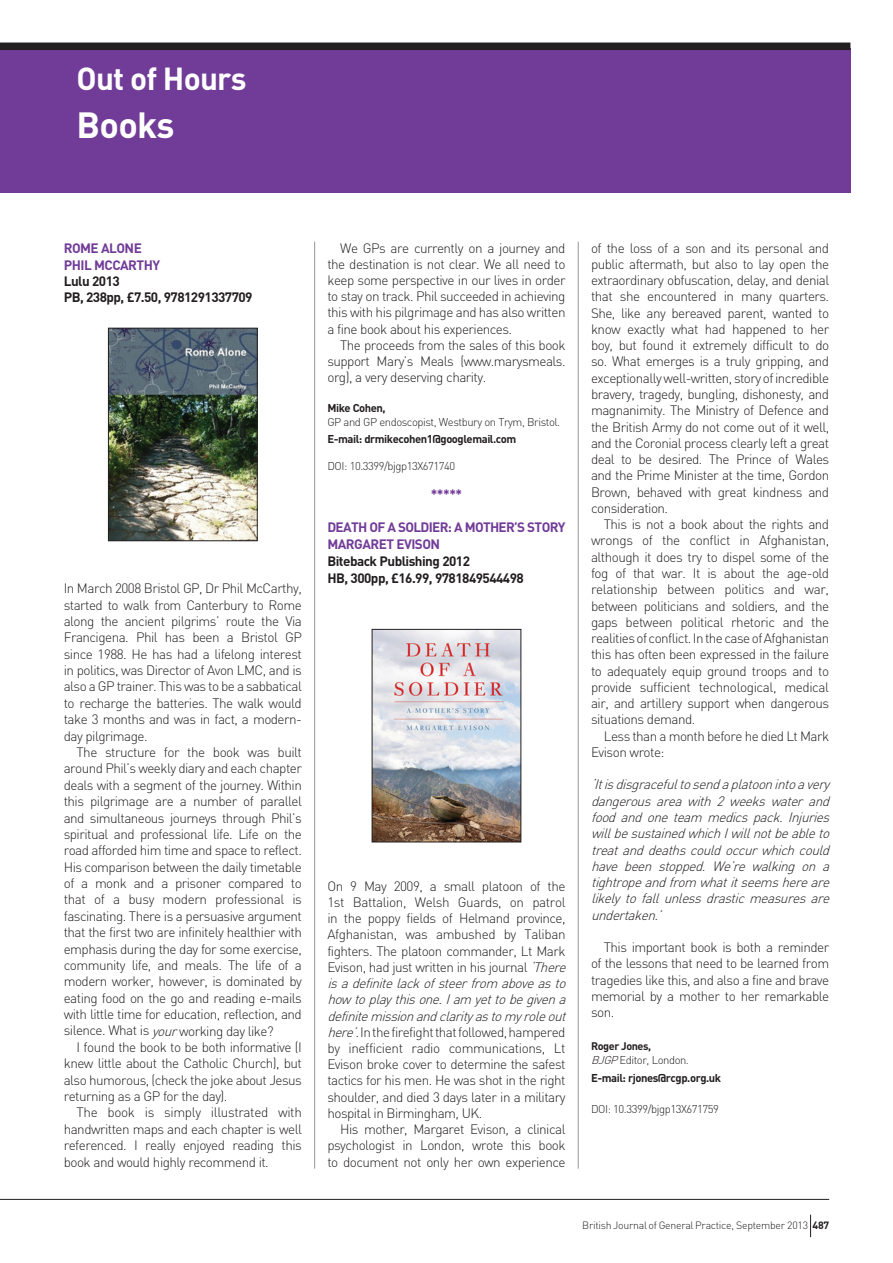
<style>
.page{position:relative;width:893px;height:1263px;background:#fff}
.page>*{position:absolute;margin:0;border:0;box-sizing:border-box;transform-origin:0 0}
.t1{font:700 36px "DIN";letter-spacing:-.02em;color:#fff}
.t2{font:700 31.5px "DIN";letter-spacing:-.025em;color:#fff}
.t3{font:300 13.5px/16.2px "DIN";letter-spacing:-.04em;color:#231f20;text-align:justify}
.t4{font:italic 300 13.5px/16.2px "DIN";color:#231f20;text-align:justify}
.t5{font:700 13.5px/16.4px "DIN";letter-spacing:-.04em;color:#231f20}
.t6{font:700 13.5px/16.6px "DIN";letter-spacing:-.04em;color:#713c98}
.t7{font:300 11.25px "DIN";letter-spacing:-.04em;color:#231f20}
.t8{font:700 11.25px/17.9px "DIN";letter-spacing:-.04em;color:#231f20}
.t9{font:700 10.8px "DIN";letter-spacing:-.04em;color:#231f20}
.t10{font:300 10.5px "DIN";letter-spacing:-.025em;color:#231f20}
.s1{font-style:italic}
.s2{font-weight:300;font-style:italic}
.s3{font-weight:300}
.s4{font-weight:700}
</style>
<div class="page">
<hr style="left:0;top:1199px;width:829px;height:1px;background:#231f20">
<svg style="left:810px;top:1215px;width:1px;height:22px"></svg>
<div style="left:0;top:49px;width:850px;height:144px;background:#713c98"></div>
<div style="left:0;top:43px;width:850px;height:7px;background:#231f20"></div>
<hr style="left:578px;top:242px;width:1px;height:926px;background:#939598">
<hr style="left:314px;top:242px;width:1px;height:926px;background:#939598">
<img style="left:374px;top:631px;width:145px;height:209px">
<div style="left:372px;top:629px;width:149px;height:213px;border:1px solid #231f20"></div>
<img style="left:110px;top:330px;width:145px;height:209px">
<div style="left:108px;top:328px;width:149px;height:213px;border:1px solid #231f20"></div>
<h2 class="t2" style="left:77px;top:58px;width:172px">Out of Hours</h2>
<h1 class="t1" style="left:77px;top:101px;width:100px">Books</h1>
<p class="t6" style="left:64px;top:239px;width:98px">Rome Alone<br>Phil McCarthy</p>
<p class="t5" style="left:64px;top:272px;width:190px">Lulu 2013<br>PB, 238pp, £7.50, 9781291337709</p>
<p class="t3" style="left:64px;top:580px;width:240px">In March 2008 Bristol GP, Dr Phil McCarthy, started to walk from Canterbury to Rome along the ancient pilgrims’ route the Via Francigena. Phil has been a Bristol GP since 1988. He has had a lifelong interest in politics, was Director of Avon LMC, and is also a GP trainer. This was to be a sabbatical to recharge the batteries. The walk would take 3 months and was in fact, a modern&shy;day pilgrimage.</p>
<p class="t3" style="left:64px;top:744px;width:240px;text-indent:13px">The structure for the book was built around Phil’s weekly diary and each chapter deals with a segment of the journey. Within this pilgrimage are a number of parallel and simultaneous journeys through Phil’s spiritual and professional life. Life on the road afforded him time and space to reflect.<br>His comparison between the daily timetable of a monk and a prisoner compared to that of a busy modern professional is fascinating. There is a persuasive argument that the first two are infinitely healthier with emphasis during the day for some exercise, community life, and meals. The life of a modern worker, however, is dominated by eating food on the go and reading e-mails with little time for education, reflection, and silence. What is <span class="s1">your</span>working day like?</p>
<p class="t3" style="left:64px;top:1039px;width:240px;text-indent:13px">I found the book to be both informative (I knew little about the Catholic Church), but also humorous, (check the joke about Jesus returning as a GP for the day).</p>
<p class="t3" style="left:64px;top:1104px;width:240px;text-indent:13px">The book is simply illustrated with handwritten maps and each chapter is well referenced. I really enjoyed reading this book and would highly recommend it.</p>
<p class="t3" style="left:327px;top:239px;width:240px;text-indent:13px">We GPs are currently on a journey and the destination is not clear. We all need to keep some perspective in our lives in order to stay on track. Phil succeeded in achieving this with his pilgrimage and has also written a fine book about his experiences.</p>
<p class="t3" style="left:327px;top:337px;width:240px;text-indent:13px">The proceeds from the sales of this book support Mary’s Meals (www.marysmeals. org), a very deserving charity.</p>
<p class="t8" style="left:327px;top:399px;width:60px">M ike Cohen,</p>
<p class="t7" style="left:327px;top:415px;width:234px">GP and GP endoscopist, Westbury on Trym, Bristol.</p>
<p class="t8" style="left:327px;top:430px;width:190px">E-mail: drmikecohen1@googlemail.com</p>
<p class="t7" style="left:327px;top:459px;width:129px">DOI: 10.3399/bjgp13X671740</p>
<p class="t6" style="left:431px;top:485px;width:33px">*****</p>
<p class="t6" style="left:327px;top:518px;width:240px">Death of a soldier: a moth er’s story<br>Mar</p>
<p class="t6" style="left:354px;top:535px;width:87px">garet Evison</p>
<p class="t5" style="left:327px;top:553px;width:198px">Biteback Publishing 2012<br>HB, 300pp, £16.99, 9781849544498</p>
<p class="t3" style="left:327px;top:878px;width:244px;text-align:left">On 9 May 2009, a small platoon of the 1st Battalion, Welsh Guards, on patrol in the poppy fields of Helmand province, Afghanistan, was ambushed by Taliban fighters. The platoon commander, Lt Mark Evison, had just written in his journal <span class="s1">‘There isadefinitelackofsteerfrom aboveasto howtoplaythisone.Iam yettobegivena definitemissionandclarityastomyroleout here’.</span>In the firefight that followed, hampered by inefficient radio communications, Lt Evison broke cover to determine the safest tactics for his men. He was shot in the right shoulder, and died 3 days later in a military hospital in Birmingham, UK.</p>
<p class="t3" style="left:327px;top:1121px;width:240px;text-indent:13px">His mother, Margaret Evison, a clinical psychologist in London, wrote this book to document not only her own experience</p>
<p class="t3" style="left:591px;top:239px;width:240px">of the loss of a son and its personal and public aftermath, but also to lay open the extraordinary obfuscation, delay, and denial that she encountered in many quarters.<br>She, like any bereaved parent, wanted to know exactly what had happened to her boy, but found it extremely difficult to do so. What emerges is a truly gripping, and exceptionally well-written, story of incredible bravery, tragedy, bungling, dishonesty, and magnanimity. The Ministry of Defence and the British Army do not come out of it well, and the Coronial process clearly left a great deal to be desired. The Prince of Wales and the Prime Minister at the time, Gordon Brown, behaved with great kindness and consideration.</p>
<p class="t3" style="left:591px;top:516px;width:240px;text-indent:13px">This is not a book about the rights and wrongs of the conflict in Afghanistan, although it does try to dispel some of the fog of that war. It is about the age-old relationship between politics and war, between politicians and soldiers, and the gaps between political rhetoric and the realities of conflict. In the case of Afghanistan this has often been expressed in the failure to adequately equip ground troops and to provide sufficient technological, medical air, and artillery support when dangerous situations demand.</p>
<p class="t3" style="left:591px;top:727px;width:240px;text-indent:13px">Less than a month before he died Lt Mark<br>Evison wrote:</p>
<p class="t4" style="left:591px;top:776px;width:244px">‘Itisdisgracefultosendaplatoonintoavery dangerous area with 2 weeks water and food and one team medics pack. Injuries willbesustainedwhichIwillnotbeableto treatanddeathscouldoccurwhichcould have been stopped. We’re walking on a tightropeandfrom whatitseemshereare likelytofallunlessdrasticmeasuresare undertaken.’</p>
<p class="t3" style="left:591px;top:939px;width:240px;text-indent:13px">This important book is both a reminder of the lessons that need to be learned from tragedies like this, and also a fine and brave memorial by a mother to her remarkable son.</p>
<p class="t9" style="left:591px;top:1039px;width:62px">Roger Jones,</p>
<p class="t8" style="left:591px;top:1050px;width:132px"><span class="s2">BJGP</span><span class="s3">Editor, London.<br></span>E-mail: rjones@rcgp.org.uk</p>
<p class="t7" style="left:591px;top:1102px;width:129px">DOI: 10.3399/bjgp13X671759</p>
<p class="t10" style="left:582px;top:1219px;width:248px">British Journal of General Practice, September 2013 <span class="s4">487</span></p>
</div>
